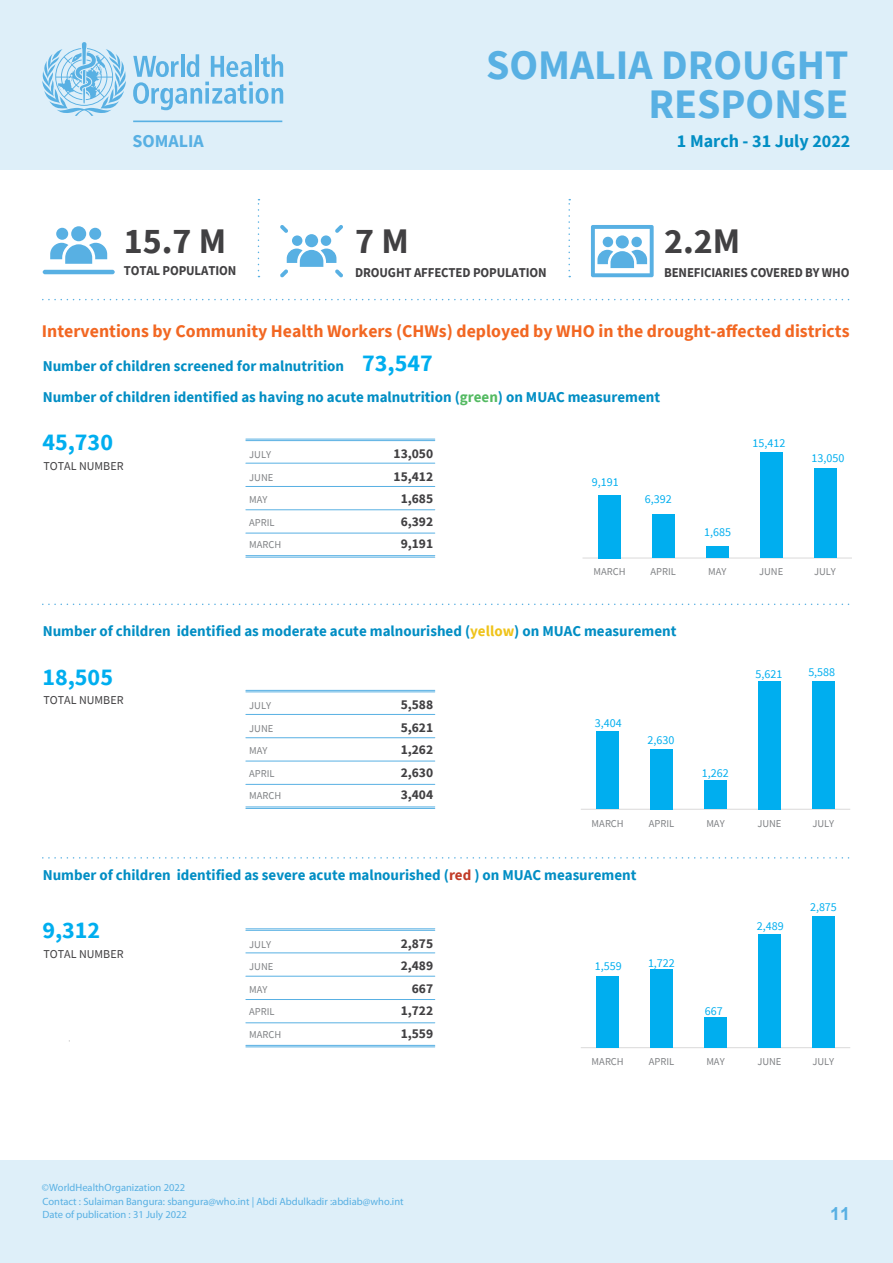
<style>
.page{position:relative;width:893px;height:1263px;background:#fff}
.page>*{position:absolute;margin:0;border:0;box-sizing:border-box;transform-origin:0 0}
.t1{font:700 42px/39px "Source Sans Pro";color:#58b0e3;text-align:right}
.t2{font:700 36px "Source Sans Pro";color:#414042}
.t3{font:700 24px "Source Sans Pro";color:#00aeef}
.t4{font:700 18px "Source Sans Pro";color:#028ec4}
.t5{font:700 18px "Source Sans Pro";color:#58b0e3}
.t6{font:700 18px "Arial";color:#58b0e3}
.t7{font:700 17.85px "Source Sans Pro";color:#f26722}
.t8{font:700 15px "Source Sans Pro";color:#028ec4}
.t9{font:700 13.5px/22.5px "Source Sans Pro";letter-spacing:-.01em;color:#414042;text-align:center}
.t10{font:700 13.5px "Source Sans Pro";letter-spacing:-.01em;color:#414042;scale:.95 1}
.t11{font:12px "Source Sans Pro";color:#00aeef}
.t12{font:12px "Source Sans Pro";color:#414042}
.t13{font:10.5px/12.6px "Myriad Pro";color:#58b0e3}
.t14{font:10.5px/22.5px "Source Sans Pro";color:#808285}
.s1{color:#54ba62}
.s2{color:#efc31a}
.s3{color:#c13b27}
</style>
<div class="page">
<svg style="left:591px;top:225px;width:63px;height:52px"></svg>
<div style="left:305px;top:234px;width:13px;height:13px;background:#58b0e3;border-radius:50%"></div>
<div style="left:292px;top:235px;width:10px;height:11px;background:#58b0e3;border-radius:50%"></div>
<div style="left:321px;top:235px;width:10px;height:11px;background:#58b0e3;border-radius:50%"></div>
<svg style="left:280px;top:225px;width:8px;height:8px"></svg>
<svg style="left:335px;top:225px;width:8px;height:8px"></svg>
<svg style="left:280px;top:249px;width:63px;height:28px"></svg>
<svg style="left:50px;top:243px;width:57px;height:21px"></svg>
<div style="left:71px;top:226px;width:15px;height:15px;background:#58b0e3;border-radius:50%"></div>
<div style="left:56px;top:228px;width:12px;height:12px;background:#58b0e3;border-radius:50%"></div>
<div style="left:89px;top:228px;width:12px;height:12px;background:#58b0e3;border-radius:50%"></div>
<hr style="left:43px;top:270px;width:72px;height:4px;background:#58b0e3;border-radius:2px">
<svg style="left:258px;top:199px;width:1px;height:78px"></svg>
<svg style="left:568px;top:199px;width:2px;height:78px"></svg>
<svg style="left:43px;top:299px;width:807px;height:1px"></svg>
<div style="left:0;top:0;width:893px;height:170px;background:#deeff9"></div>
<div style="left:0;top:1160px;width:893px;height:102px;background:#deeff9"></div>
<svg style="left:42px;top:42px;width:241px;height:74px"></svg>
<hr style="left:133px;top:121px;width:149px;height:1px;background:#58b0e3">
<svg style="left:43px;top:603px;width:807px;height:2px"></svg>
<svg style="left:43px;top:857px;width:807px;height:2px"></svg>
<hr style="left:582px;top:558px;width:270px;height:1px;background:#dad9d9">
<div style="left:598px;top:495px;width:23px;height:63px;background:#00aeef"></div>
<div style="left:652px;top:514px;width:23px;height:44px;background:#00aeef"></div>
<div style="left:706px;top:546px;width:22px;height:12px;background:#00aeef"></div>
<div style="left:760px;top:452px;width:22px;height:106px;background:#00aeef"></div>
<div style="left:814px;top:468px;width:22px;height:90px;background:#00aeef"></div>
<hr style="left:581px;top:809px;width:269px;height:1px;background:#dad9d9">
<div style="left:596px;top:731px;width:23px;height:78px;background:#00aeef"></div>
<div style="left:650px;top:749px;width:23px;height:60px;background:#00aeef"></div>
<div style="left:704px;top:780px;width:23px;height:29px;background:#00aeef"></div>
<div style="left:758px;top:681px;width:23px;height:128px;background:#00aeef"></div>
<div style="left:812px;top:681px;width:23px;height:128px;background:#00aeef"></div>
<hr style="left:246px;top:463px;width:189px;height:1px;background:#58b0e3">
<hr style="left:246px;top:486px;width:189px;height:1px;background:#58b0e3">
<hr style="left:246px;top:509px;width:189px;height:1px;background:#58b0e3">
<hr style="left:246px;top:439px;width:189px;height:1px;background:#58b0e3">
<hr style="left:246px;top:440px;width:189px;height:1px;background:#58b0e3">
<hr style="left:246px;top:533px;width:189px;height:1px;background:#58b0e3">
<hr style="left:246px;top:557px;width:189px;height:1px;background:#58b0e3">
<hr style="left:246px;top:555px;width:189px;height:1px;background:#58b0e3">
<hr style="left:246px;top:714px;width:189px;height:1px;background:#58b0e3">
<hr style="left:246px;top:737px;width:189px;height:1px;background:#58b0e3">
<hr style="left:246px;top:690px;width:189px;height:1px;background:#58b0e3">
<hr style="left:246px;top:692px;width:189px;height:1px;background:#58b0e3">
<hr style="left:246px;top:784px;width:189px;height:1px;background:#58b0e3">
<hr style="left:246px;top:761px;width:189px;height:1px;background:#58b0e3">
<hr style="left:246px;top:808px;width:189px;height:1px;background:#58b0e3">
<hr style="left:246px;top:807px;width:189px;height:1px;background:#58b0e3">
<hr style="left:581px;top:1047px;width:269px;height:1px;background:#dad9d9">
<div style="left:596px;top:976px;width:23px;height:72px;background:#00aeef"></div>
<div style="left:650px;top:969px;width:23px;height:79px;background:#00aeef"></div>
<div style="left:704px;top:1017px;width:23px;height:31px;background:#00aeef"></div>
<div style="left:758px;top:934px;width:23px;height:114px;background:#00aeef"></div>
<div style="left:812px;top:916px;width:23px;height:132px;background:#00aeef"></div>
<hr style="left:246px;top:953px;width:189px;height:1px;background:#58b0e3">
<hr style="left:246px;top:976px;width:189px;height:1px;background:#58b0e3">
<hr style="left:246px;top:928px;width:189px;height:1px;background:#58b0e3">
<hr style="left:246px;top:930px;width:189px;height:1px;background:#58b0e3">
<hr style="left:246px;top:1022px;width:189px;height:1px;background:#58b0e3">
<hr style="left:246px;top:999px;width:189px;height:1px;background:#58b0e3">
<hr style="left:246px;top:1046px;width:189px;height:1px;background:#58b0e3">
<hr style="left:246px;top:1045px;width:189px;height:1px;background:#58b0e3">
<p class="t5" style="left:132px;top:129px;width:73px">SOMALIA</p>
<h2 class="t2" style="left:124px;top:216px;width:104px">15.7 M</h2>
<p class="t10" style="left:124px;top:261px;width:120px">TOTAL POPULATION</p>
<h2 class="t2" style="left:355px;top:216px;width:55px">7 M</h2>
<h1 class="t1" style="left:486px;top:45px;width:364px">SOMALIA DROUGHT<br>RESPONSE</h1>
<p class="t4" style="left:677px;top:129px;width:175px">1 March - 31 July 2022</p>
<h2 class="t2" style="left:664px;top:216px;width:78px">2.2M</h2>
<p class="t10" style="left:355px;top:263px;width:203px">DROUGHT AFFECTED POPULATION</p>
<p class="t10" style="left:664px;top:263px;width:197px">BENEFICIARIES COVERED BY WHO</p>
<p class="t7" style="left:42px;top:319px;width:809px">Interventions by Community Health Workers (CHWs) deployed by WHO in the drought-affected districts</p>
<p class="t8" style="left:43px;top:356px;width:303px">Number of children screened for malnutrition</p>
<h3 class="t3" style="left:362px;top:347px;width:72px">73,547</h3>
<p class="t8" style="left:43px;top:387px;width:619px">Number of children identified as having no acute malnutrition (<span class="s1">green</span>) on MUAC measurement</p>
<h3 class="t3" style="left:42px;top:426px;width:72px">45,730</h3>
<p class="t12" style="left:43px;top:458px;width:82px">TOTAL NUMBER</p>
<p class="t14" style="left:249px;top:443px;width:34px">JULY<br>JUNE<br>MAY<br>APRIL<br>MARCH</p>
<p class="t9" style="left:394px;top:442px;width:41px">13,050<br>15,412<br>1,685<br>6,392<br>9,191</p>
<p class="t11" style="left:592px;top:475px;width:28px">9,191</p>
<p class="t11" style="left:645px;top:491px;width:28px">6,392</p>
<p class="t11" style="left:752px;top:436px;width:34px">15,412</p>
<p class="t11" style="left:704px;top:525px;width:28px">1,685</p>
<p class="t11" style="left:812px;top:450px;width:34px">13,050</p>
<p class="t14" style="left:593px;top:560px;width:34px">MARCH</p>
<p class="t14" style="left:651px;top:560px;width:27px">APRIL</p>
<p class="t14" style="left:708px;top:560px;width:20px">MAY</p>
<p class="t14" style="left:759px;top:560px;width:26px">JUNE</p>
<p class="t14" style="left:814px;top:560px;width:23px">JULY</p>
<p class="t8" style="left:43px;top:621px;width:635px">Number of children identified as moderate acute malnourished (<span class="s2">yellow</span>) on MUAC measurement</p>
<h3 class="t3" style="left:42px;top:661px;width:72px">18,505</h3>
<p class="t12" style="left:43px;top:693px;width:82px">TOTAL NUMBER</p>
<p class="t14" style="left:249px;top:694px;width:34px">JULY<br>JUNE<br>MAY<br>APRIL<br>MARCH</p>
<p class="t9" style="left:401px;top:693px;width:34px;text-align:justify">5,588<br>5,621<br>1,262<br>2,630<br>3,404</p>
<p class="t11" style="left:595px;top:715px;width:28px">3,404</p>
<p class="t11" style="left:647px;top:732px;width:28px">2,630</p>
<p class="t11" style="left:702px;top:765px;width:28px">1,262</p>
<p class="t11" style="left:755px;top:666px;width:28px">5,621</p>
<p class="t11" style="left:808px;top:664px;width:28px">5,588</p>
<p class="t14" style="left:592px;top:812px;width:34px">MARCH</p>
<p class="t14" style="left:649px;top:812px;width:27px">APRIL</p>
<p class="t14" style="left:706px;top:812px;width:20px">MAY</p>
<p class="t14" style="left:757px;top:812px;width:26px">JUNE</p>
<p class="t14" style="left:812px;top:812px;width:23px">JULY</p>
<p class="t8" style="left:43px;top:865px;width:595px">Number of children identified as severe acute malnourished (<span class="s3">red</span> ) on MUAC measurement</p>
<h3 class="t3" style="left:42px;top:914px;width:59px">9,312</h3>
<p class="t12" style="left:43px;top:946px;width:82px">TOTAL NUMBER</p>
<p class="t14" style="left:249px;top:933px;width:34px">JULY<br>JUNE<br>MAY<br>APRIL<br>MARCH</p>
<p class="t9" style="left:401px;top:932px;width:34px;text-align:right">2,875<br>2,489<br>667<br>1,722<br>1,559</p>
<p class="t11" style="left:595px;top:959px;width:28px">1,559</p>
<p class="t11" style="left:648px;top:955px;width:28px">1,722</p>
<p class="t11" style="left:705px;top:1004px;width:19px">667</p>
<p class="t11" style="left:757px;top:919px;width:28px">2,489</p>
<p class="t11" style="left:810px;top:899px;width:28px">2,875</p>
<p class="t13" style="left:42px;top:1181px;width:145px">©WorldHealthOrganization 2022</p>
<p class="t13" style="left:42px;top:1195px;width:363px">Contact : Sulaiman Bangura: sbangura@who.int | Abdi Abdulkadir :abdiab@who.int<br>Date of publication : 31 July 2022</p>
<p class="t14" style="left:592px;top:1050px;width:34px">MARCH</p>
<p class="t14" style="left:649px;top:1050px;width:27px">APRIL</p>
<p class="t14" style="left:706px;top:1050px;width:20px">MAY</p>
<p class="t14" style="left:757px;top:1050px;width:26px">JUNE</p>
<p class="t14" style="left:812px;top:1050px;width:23px">JULY</p>
<p class="t6" style="left:830px;top:1201px;width:22px">11</p>
</div>
